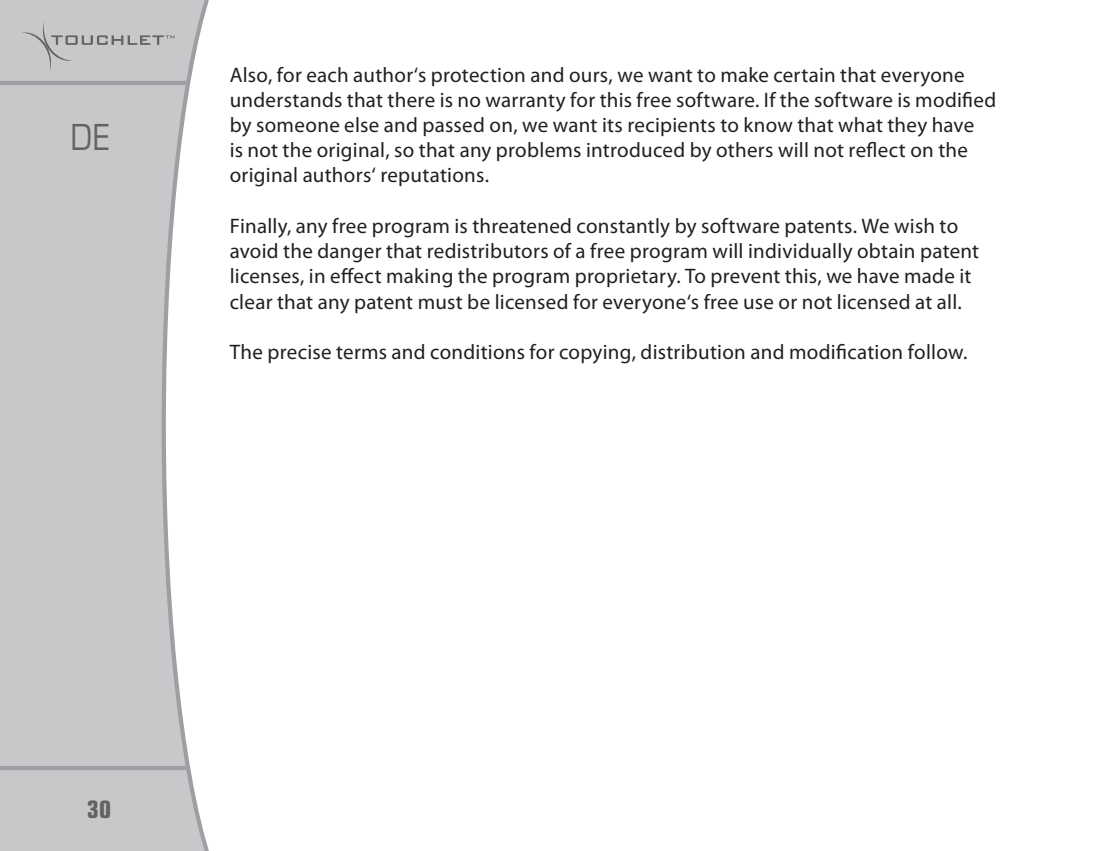
<style>
.page{position:relative;width:1106px;height:851px;background:#fff}
.page>*{position:absolute;margin:0;border:0;box-sizing:border-box;transform-origin:0 0}
.t1{font:condensed 36px "Eurostile";color:#636366}
.t2{font:700 condensed 24px "Eurostile";color:#636366}
.t3{font:21px/25.2px "Myriad Pro";letter-spacing:.01em;color:#231f20}
</style>
<div class="page">
<svg style="left:0;top:0;width:209px;height:850px;fill:#c7c8ca"></svg>
<svg style="left:0;top:81px;width:186px;height:4px"></svg>
<svg style="left:0;top:765px;width:186px;height:5px"></svg>
<svg style="left:21px;top:21px;width:153px;height:51px;background:#bfc0c2"></svg>
<h1 class="t1" style="left:70px;top:115px;width:41px">DE</h1>
<p class="t3" style="left:230px;top:62px;width:768px">Also, for each author‘s protection and ours, we want to make certain that everyone understands that there is no warranty for this free software. If the software is modified by someone else and passed on, we want its recipients to know that what they have<br>is not the original, so that any problems introduced by others will not reflect on the original authors‘ reputations.</p>
<p class="t3" style="left:230px;top:213px;width:751px">Finally, any free program is threatened constantly by software patents. We wish to avoid the danger that redistributors of a free program will individually obtain patent licenses, in effect making the program proprietary. To prevent this, we have made it clear that any patent must be licensed for everyone‘s free use or not licensed at all.</p>
<p class="t3" style="left:230px;top:339px;width:737px">The precise terms and conditions for copying, distribution and modification follow.</p>
<p class="t2" style="left:87px;top:795px;width:25px">30</p>
</div>
